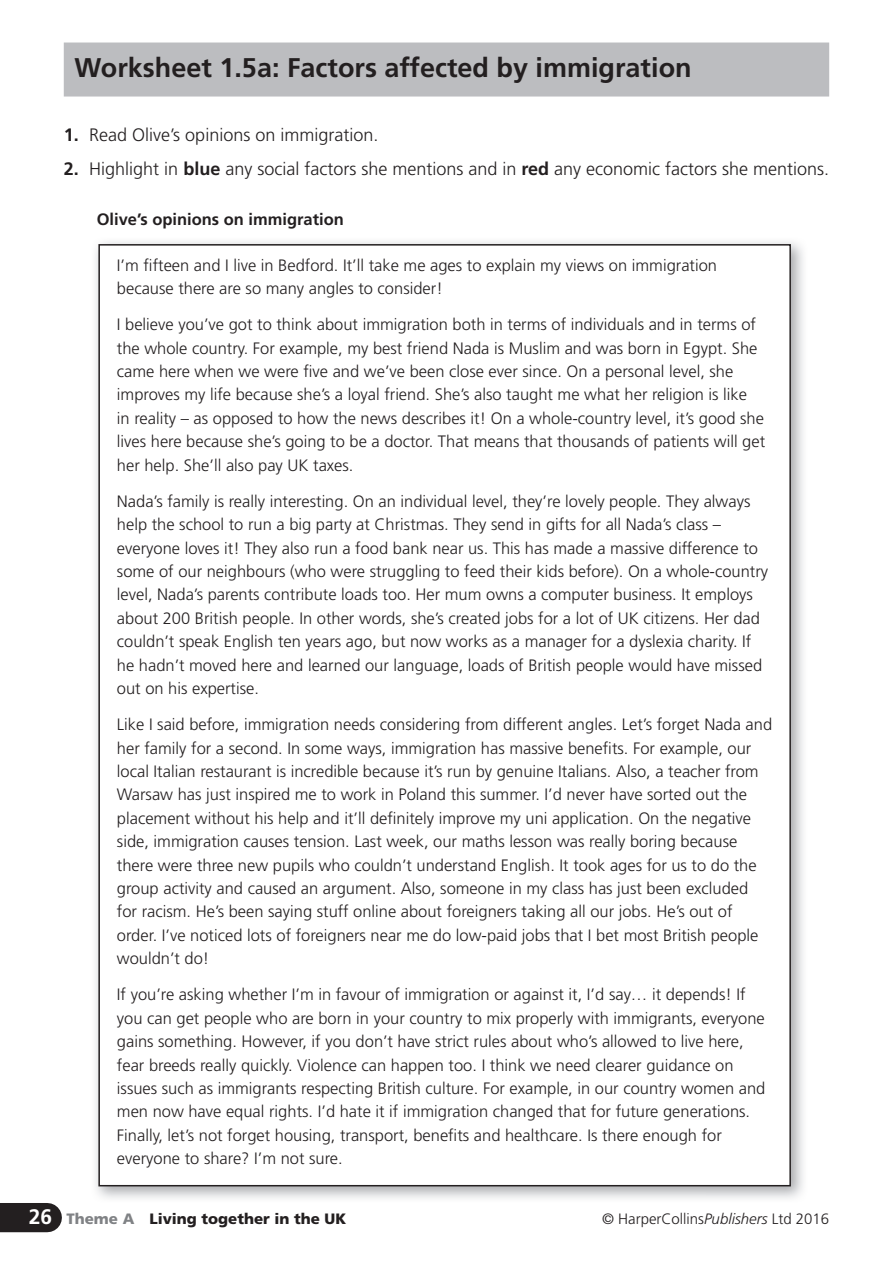
<style>
.page{position:relative;width:893px;height:1263px;background:#fff}
.page>*{position:absolute;margin:0;border:0;box-sizing:border-box;transform-origin:0 0}
.t1{font:700 27px "Frutiger LT Std";color:#231f20}
.t2{font:300 18px "Frutiger LT Std";color:#231f20}
.t3{font:300 16.5px/23.4px "Frutiger LT Std";color:#231f20}
.t4{font:700 16.5px "Frutiger LT Std";color:#231f20}
.t5{font:300 15px "Frutiger LT Std";color:#231f20}
.t6{font:900 15px "Frutiger LT Std";color:#231f20}
.s1{font-weight:700}
.s2{font-weight:700;font-size:21px;color:#fff}
.s3{color:#808285}
.s4{font-style:italic}
</style>
<div class="page">
<div style="left:0;top:1203px;width:47px;height:29px;background:#231f20"></div>
<div style="left:64px;top:43px;width:765px;height:54px;background:#bcbdc0"></div>
<h1 class="t1" style="left:74px;top:57px;width:619px">Worksheet 1.5a: Factors affected by immigration</h1>
<p class="t2" style="left:64px;top:127px;width:316px"><span class="s1">1.</span> Read Olive’s opinions on immigration.</p>
<p class="t2" style="left:64px;top:161px;width:767px"><span class="s1">2.</span> Highlight in <span class="s1">blue</span> any social factors she mentions and in <span class="s1">red</span> any economic factors she mentions.</p>
<p class="t4" style="left:97px;top:212px;width:249px">Olive’s opinions on immigration</p>
<p class="t3" style="left:117px;top:254px;width:602px">I’m fifteen and I live in Bedford. It’ll take me ages to explain my views on immigration because there are so many angles to consider!</p>
<p class="t3" style="left:117px;top:314px;width:650px">I believe you’ve got to think about immigration both in terms of individuals and in terms of the whole country. For example, my best friend Nada is Muslim and was born in Egypt. She came here when we were five and we’ve been close ever since. On a personal level, she improves my life because she’s a loyal friend. She’s also taught me what her religion is like<br>in reality – as opposed to how the news describes it! On a whole-country level, it’s good she lives here because she’s going to be a doctor. That means that thousands of patients will get her help. She’ll also pay UK taxes.</p>
<p class="t3" style="left:117px;top:490px;width:653px">Nada’s family is really interesting. On an individual level, they’re lovely people. They always help the school to run a big party at Christmas. They send in gifts for all Nada’s class – everyone loves it! They also run a food bank near us. This has made a massive difference to some of our neighbours (who were struggling to feed their kids before). On a whole-country level, Nada’s parents contribute loads too. Her mum owns a computer business. It employs about 200 British people. In other words, she’s created jobs for a lot of UK citizens. Her dad couldn’t speak English ten years ago, but now works as a manager for a dyslexia charity. If he hadn’t moved here and learned our language, loads of British people would have missed out on his expertise.</p>
<p class="t3" style="left:117px;top:714px;width:657px">Like I said before, immigration needs considering from different angles. Let’s forget Nada and her family for a second. In some ways, immigration has massive benefits. For example, our local Italian restaurant is incredible because it’s run by genuine Italians. Also, a teacher from Warsaw has just inspired me to work in Poland this summer. I’d never have sorted out the placement without his help and it’ll definitely improve my uni application. On the negative side, immigration causes tension. Last week, our maths lesson was really boring because there were three new pupils who couldn’t understand English. It took ages for us to do the group activity and caused an argument. Also, someone in my class has just been excluded for racism. He’s been saying stuff online about foreigners taking all our jobs. He’s out of order. I’ve noticed lots of foreigners near me do low-paid jobs that I bet most British people wouldn’t do!</p>
<p class="t3" style="left:117px;top:984px;width:650px">If you’re asking whether I’m in favour of immigration or against it, I’d say… it depends! If you can get people who are born in your country to mix properly with immigrants, everyone gains something. However, if you don’t have strict rules about who’s allowed to live here, fear breeds really quickly. Violence can happen too. I think we need clearer guidance on issues such as immigrants respecting British culture. For example, in our country women and men now have equal rights. I’d hate it if immigration changed that for future generations.<br>Finally, let’s not forget housing, transport, benefits and healthcare. Is there enough for everyone to share? I’m not sure.</p>
<p class="t6" style="left:29px;top:1212px;width:319px"><span class="s2">26</span> <span class="s3">Theme A</span> Living together in the UK</p>
<p class="t5" style="left:602px;top:1212px;width:229px">© HarperCollins<span class="s4">Publishers</span> Ltd 2016</p>
</div>
